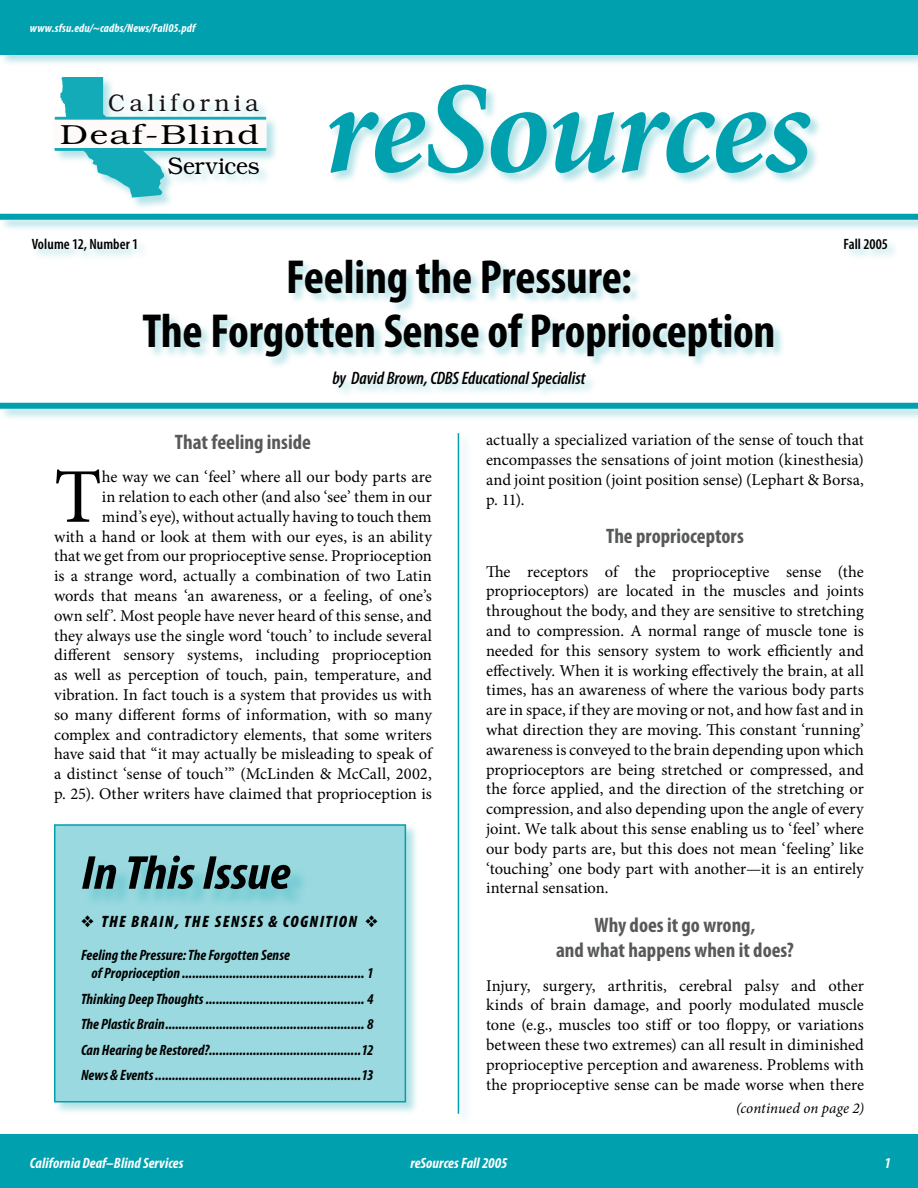
<style>
.page{position:relative;width:918px;height:1188px;background:#fff}
.page>*{position:absolute;margin:0;border:0;box-sizing:border-box;transform-origin:0 0}
.t1{font:italic 700 130.5px "Minion Pro";letter-spacing:-.02em;color:#00a0af}
.t2{font:77.4px "Minion Pro";color:#000}
.t3{font:700 condensed 48px/54px "Myriad Pro";letter-spacing:-.005em;color:#000;text-align:center}
.t4{font:italic 700 condensed 48px "Myriad Pro";letter-spacing:-.01em;color:#000;scale:1.1 1}
.t5{font:300 27.6px "Bookman";letter-spacing:.05em;color:#000;scale:1.27 1}
.t6{font:300 24px "Bookman";letter-spacing:.2em;color:#151215;scale:.95 1}
.t7{font:300 24px "Bookman";letter-spacing:-.005em;color:#000;scale:.95 1}
.t8{font:700 condensed 21px/25.2px "Myriad Pro";color:#58595b;text-align:center}
.t9{font:italic 600 condensed 18px "Myriad Pro";letter-spacing:-.005em;color:#000}
.t10{font:16.5px/19.8px "Minion Pro";color:#000;text-align:justify}
.t11{font:italic 900 condensed 16.5px "Myriad Pro";letter-spacing:.085em;color:#000}
.t12{font:italic 700 condensed 15px/25.5px "Myriad Pro";letter-spacing:.005em;color:#000}
.t13{font:italic 700 condensed 15px "Myriad Pro";letter-spacing:.005em;color:#fff}
.t14{font:600 condensed 15px "Myriad Pro";letter-spacing:.005em;color:#000}
.t15{font:italic 15px "Minion Pro";color:#000}
.t16{font:italic 700 condensed 12px "Myriad Pro";letter-spacing:.015em;color:#fff}
</style>
<div class="page">
<div style="left:0;top:1134px;width:918px;height:54px;background:#00a0af"></div>
<div style="left:52px;top:823px;width:368px;height:294px;background:#00a0af;opacity:.3"></div>
<div style="left:53px;top:824px;width:354px;height:279px;background:#99d9df"></div>
<div style="left:0;top:212px;width:918px;height:22px;background:#00a0af;opacity:.3"></div>
<div style="left:0;top:214px;width:918px;height:6px;background:#00a0af"></div>
<div style="left:0;top:401px;width:918px;height:22px;background:#00a0af;opacity:.3"></div>
<div style="left:0;top:403px;width:918px;height:6px;background:#00a0af"></div>
<div style="left:456px;top:432px;width:17px;height:695px;background:#00a0af;opacity:.3"></div>
<hr style="left:458px;top:433px;width:1px;height:681px;background:#00a0af">
<div style="left:0;top:0;width:918px;height:68px;background:#00a0af;opacity:.3"></div>
<div style="left:0;top:0;width:918px;height:54px;background:#00a0af"></div>
<div style="left:31px;top:237px;width:870px;height:26px;background:#00a0af;opacity:.3"></div>
<div style="left:142px;top:257px;width:645px;height:113px;background:#00a0af;opacity:.3"></div>
<div style="left:331px;top:370px;width:268px;height:31px;background:#00a0af;opacity:.3"></div>
<div style="left:84px;top:856px;width:226px;height:53px;background:#00a0af;opacity:.3"></div>
<div style="left:328px;top:83px;width:496px;height:103px;background:#00a0af;opacity:.3"></div>
<div style="left:52px;top:75px;width:227px;height:136px;background:#00a0af;opacity:.3"></div>
<svg style="left:60px;top:77px;width:104px;height:121px"></svg>
<svg style="left:55px;top:148px;width:211px;height:3px"></svg>
<hr style="left:55px;top:117px;width:211px;height:3px;background:#13abb8">
<div style="left:55px;top:120px;width:211px;height:27px;background:#fdfaf9"></div>
<svg style="left:366px;top:915px;width:11px;height:12px"></svg>
<p class="t16" style="left:30px;top:20px;width:167px">www.sfsu.edu/~cadbs/News/Fall05.pdf</p>
<h3 class="t6" style="left:108px;top:89px;width:160px">California</h3>
<h3 class="t5" style="left:60px;top:119px;width:158px">Deaf-Blind</h3>
<h3 class="t7" style="left:168px;top:152px;width:98px">Services</h3>
<h1 class="t1" style="left:324px;top:37px;width:489px">reSources</h1>
<p class="t14" style="left:32px;top:235px;width:108px">Volume 12, Number 1</p>
<p class="t14" style="left:844px;top:235px;width:46px">Fall 2005</p>
<h3 class="t3" style="left:142px;top:249px;width:635px">Feeling the Pressure:<br>The Forgotten Sense of Proprioception</h3>
<p class="t9" style="left:332px;top:367px;width:255px">by David Brown, CDBS Educational Specialist</p>
<p class="t8" style="left:175px;top:429px;width:138px">That feeling inside</p>
<h2 class="t2" style="left:54px;top:445px;width:49px">T</h2>
<p class="t10" style="left:54px;top:467px;width:380px;text-align:right">he way we can ‘feel’ where all our body parts are<br>in relation to each other (and also ‘see’ them in our mind’s eye), without actually having to touch them<br>with a hand or look at them with our eyes, is an ability that we get from our proprioceptive sense. Proprioception is a strange word, actually a combination of two Latin words that means ‘an awareness, or a feeling, of one’s own self’. Most people have never heard of this sense, and they always use the single word ‘touch’ to include several different sensory systems, including proprioception as well as perception of touch, pain, temperature, and vibration. In fact touch is a system that provides us with so many different forms of information, with so many complex and contradictory elements, that some writers have said that “it may actually be misleading to speak of a distinct ‘sense of touch’” (McLinden &amp; McCall, 2002, p. 25). Other writers have claimed that proprioception is</p>
<h3 class="t4" style="left:81px;top:843px;width:192px">In This Issue</h3>
<p class="t11" style="left:81px;top:911px;width:278px">❖ THE BRAIN, THE SENSES &amp; COGNITION</p>
<p class="t12" style="left:92px;top:946px;width:281px;line-height:18px;text-indent:-11px">Feeling the Pressure: The Forgotten Sense<br>of Proprioception ...................................................... 1</p>
<p class="t12" style="left:81px;top:985px;width:294px;text-align:justify">Thinking Deep Thoughts............................................... 4<br>The Plastic Brain........................................................... 8<br>Can Hearing be Restored?.............................................12<br>News &amp; Events.............................................................13</p>
<p class="t10" style="left:486px;top:430px;width:379px">actually a specialized variation of the sense of touch that encompasses the sensations of joint motion (kinesthesia) and joint position (joint position sense) (Lephart &amp; Borsa, p. 11).</p>
<p class="t8" style="left:606px;top:523px;width:139px">The proprioceptors</p>
<p class="t10" style="left:486px;top:561px;width:379px">The receptors of the proprioceptive sense (the proprioceptors) are located in the muscles and joints throughout the body, and they are sensitive to stretching and to compression. A normal range of muscle tone is needed for this sensory system to work efficiently and effectively. When it is working effectively the brain, at all times, has an awareness of where the various body parts are in space, if they are moving or not, and how fast and in what direction they are moving. This constant ‘running’ awareness is conveyed to the brain depending upon which proprioceptors are being stretched or compressed, and the force applied, and the direction of the stretching or compression, and also depending upon the angle of every joint. We talk about this sense enabling us to ‘feel’ where our body parts are, but this does not mean ‘feeling’ like ‘touching’ one body part with another—it is an entirely internal sensation.</p>
<p class="t8" style="left:556px;top:912px;width:239px">Why does it go wrong,<br>and what happens when it does?</p>
<p class="t10" style="left:486px;top:975px;width:380px">Injury, surgery, arthritis, cerebral palsy and other kinds of brain damage, and poorly modulated muscle tone (e.g., muscles too stiff or too floppy, or variations between these two extremes) can all result in diminished proprioceptive perception and awareness. Problems with the proprioceptive sense can be made worse when there</p>
<p class="t15" style="left:736px;top:1098px;width:129px">(continued on page 2)</p>
<p class="t13" style="left:30px;top:1154px;width:155px">California Deaf–Blind Services</p>
<p class="t13" style="left:410px;top:1154px;width:99px">reSources Fall 2005</p>
</div>
